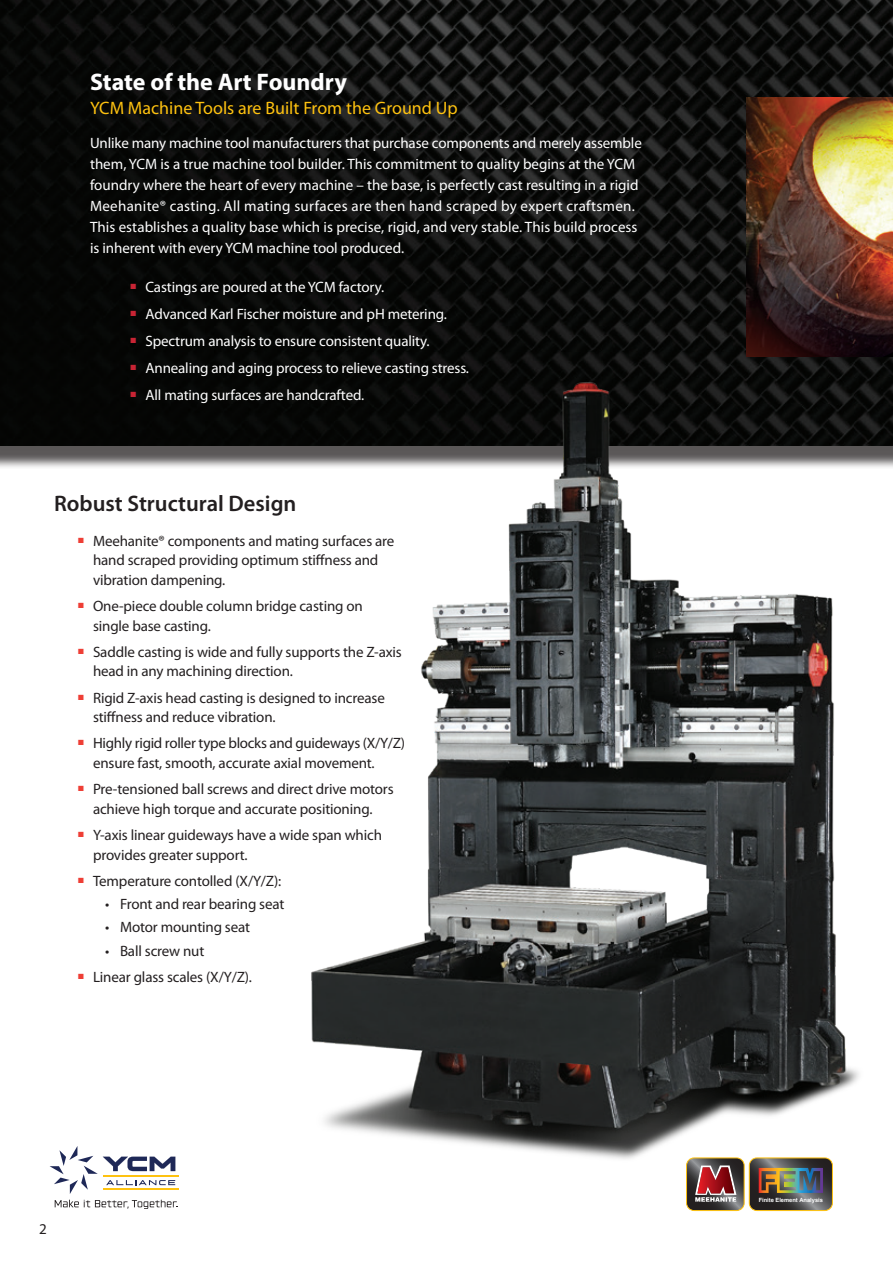
<style>
.page{position:relative;width:893px;height:1263px;background:#fff}
.page>*{position:absolute;margin:0;border:0;box-sizing:border-box;transform-origin:0 0}
.t1{font:700 24px "Myriad Pro";color:#fff}
.t2{font:600 22.5px "Myriad Pro";color:#231f20}
.t3{font:18px "Myriad Pro";color:#fec210}
.t4{font:15px/19.5px "Myriad Pro";letter-spacing:-.01em;color:#231f20}
.t5{font:15px "Myriad Pro";letter-spacing:-.005em;color:#fff}
.t6{font:15px/21px "Myriad Pro";letter-spacing:.015em;color:#fff}
.t7{font:700 5.85px "Arial";letter-spacing:-.005em;color:#fff}
</style>
<div class="page">
<img style="left:0;top:0;width:893px;height:446px">
<img style="left:746px;top:97px;width:147px;height:260px">
<svg style="left:686px;top:1194px;width:146px;height:16px;background:#5e5c58"></svg>
<img style="left:266px;top:364px;width:627px;height:830px">
<hr style="left:103px;top:1175px;width:76px;height:1px;background:#fec210">
<hr style="left:103px;top:1189px;width:76px;height:1px;background:#fec210">
<svg style="left:50px;top:1146px;width:128px;height:63px"></svg>
<p class="t1" style="left:90px;top:66px;width:258px">State of the Art Foundry</p>
<p class="t3" style="left:90px;top:97px;width:369px">YCM Machine Tools are Built From the Ground Up</p>
<p class="t5" style="left:90px;top:133px;width:553px">Unlike many machine tool manufacturers that purchase components and merely assemble</p>
<p class="t5" style="left:90px;top:154px;width:547px">them, YCM is a true machine tool builder. This commitment to quality begins at the YCM</p>
<p class="t6" style="left:90px;top:174px;width:550px">foundry where the heart of every machine – the base, is perfectly cast resulting in a rigid<br>Meehanite® casting. All mating surfaces are then hand scraped by expert craftsmen.</p>
<p class="t5" style="left:90px;top:217px;width:549px">This establishes a quality base which is precise, rigid, and very stable. This build process</p>
<p class="t5" style="left:90px;top:238px;width:316px">is inherent with every YCM machine tool produced.</p>
<p class="t5" style="left:131px;top:277px;width:255px"><sup>■</sup> Castings are poured at the YCM factory.</p>
<p class="t5" style="left:131px;top:304px;width:318px"><sup>■</sup> Advanced Karl Fischer moisture and pH metering.</p>
<p class="t5" style="left:131px;top:331px;width:300px"><sup>■</sup> Spectrum analysis to ensure consistent quality.</p>
<p class="t5" style="left:131px;top:358px;width:340px"><sup>■</sup> Annealing and aging process to relieve casting stress.</p>
<p class="t5" style="left:131px;top:385px;width:235px"><sup>■</sup> All mating surfaces are handcrafted.</p>
<p class="t2" style="left:54px;top:489px;width:244px">Robust Structural Design</p>
<p class="t4" style="left:93px;top:531px;width:303px;text-indent:-15px"><sup>■</sup> Meehanite® components and mating surfaces are hand scraped providing optimum stiffness and vibration dampening.</p>
<p class="t4" style="left:93px;top:596px;width:271px;text-indent:-15px"><sup>■</sup> One-piece double column bridge casting on single base casting.</p>
<p class="t4" style="left:93px;top:642px;width:310px;text-indent:-15px"><sup>■</sup> Saddle casting is wide and fully supports the Z-axis head in any machining direction.</p>
<p class="t4" style="left:93px;top:688px;width:293px;text-indent:-15px"><sup>■</sup> Rigid Z-axis head casting is designed to increase stiffness and reduce vibration.</p>
<p class="t4" style="left:93px;top:733px;width:313px;text-indent:-15px"><sup>■</sup> Highly rigid roller type blocks and guideways (X/Y/Z) ensure fast, smooth, accurate axial movement.</p>
<p class="t4" style="left:78px;top:779px;width:317px;text-align:center"><sup>■</sup> Pre-tensioned ball screws and direct drive motors achieve high torque and accurate positioning.</p>
<p class="t4" style="left:93px;top:825px;width:290px;text-indent:-15px"><sup>■</sup> Y-axis linear guideways have a wide span which provides greater support.</p>
<p class="t4" style="left:78px;top:871px;width:205px"><sup>■</sup> Temperature contolled (X/Y/Z):</p>
<p class="t4" style="left:105px;top:894px;width:181px">• Front and rear bearing seat</p>
<p class="t4" style="left:105px;top:917px;width:147px">• Motor mounting seat</p>
<p class="t4" style="left:105px;top:940px;width:101px">• Ball screw nut</p>
<p class="t4" style="left:78px;top:967px;width:176px"><sup>■</sup> Linear glass scales (X/Y/Z).</p>
<p class="t4" style="left:39px;top:1219px;width:9px">2</p>
<p class="t7" style="left:759px;top:1195px;width:66px">Finite Element Analysis</p>
</div>
